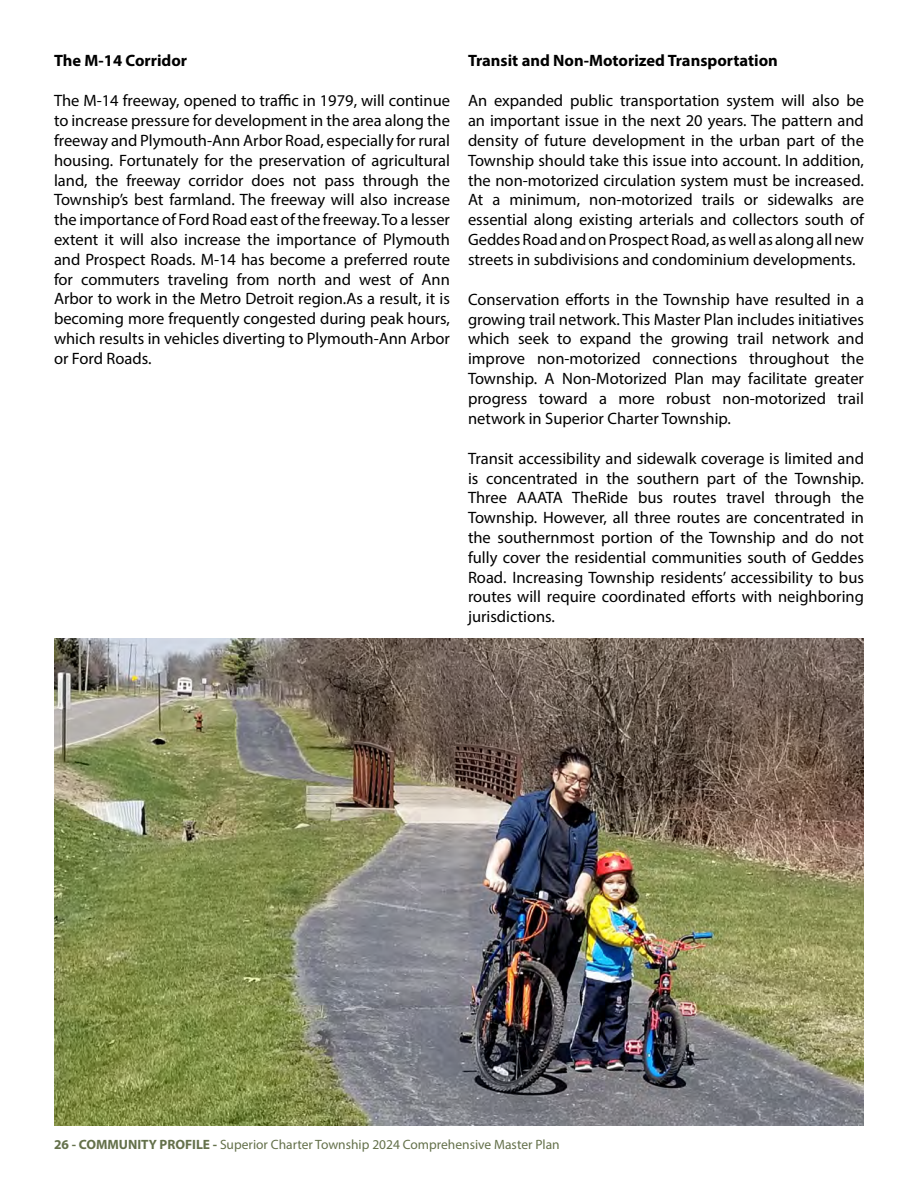
<style>
.page{position:relative;width:918px;height:1188px;background:#fff}
.page>*{position:absolute;margin:0;border:0;box-sizing:border-box;transform-origin:0 0}
.t1{font:16.5px/19.8px "Myriad Pro";color:#000;text-align:justify}
.t2{font:700 16.5px "Myriad Pro";color:#000}
.t3{font:13.5px "Myriad Pro";color:#64714b}
.s1{font-weight:700}
</style>
<div class="page">
<img style="left:54px;top:638px;width:810px;height:487px">
<p class="t2" style="left:54px;top:50px;width:135px">The M-14 Corridor</p>
<p class="t1" style="left:54px;top:91px;width:398px">The M-14 freeway, opened to traffic in 1979, will continue to increase pressure for development in the area along the freeway and Plymouth-Ann Arbor Road, especially for rural housing. Fortunately for the preservation of agricultural land, the freeway corridor does not pass through the Township’s best farmland. The freeway will also increase the importance of Ford Road east of the freeway. To a lesser extent it will also increase the importance of Plymouth and Prospect Roads. M-14 has become a preferred route for commuters traveling from north and west of Ann Arbor to work in the Metro Detroit region.As a result, it is becoming more frequently congested during peak hours, which results in vehicles diverting to Plymouth-Ann Arbor or Ford Roads.</p>
<p class="t2" style="left:468px;top:50px;width:311px">Transit and Non-Motorized Transportation</p>
<p class="t1" style="left:468px;top:91px;width:398px">An expanded public transportation system will also be an important issue in the next 20 years. The pattern and density of future development in the urban part of the Township should take this issue into account. In addition, the non-motorized circulation system must be increased.<br>At a minimum, non-motorized trails or sidewalks are essential along existing arterials and collectors south of Geddes Road and on Prospect Road, as well as along all new streets in subdivisions and condominium developments.</p>
<p class="t1" style="left:468px;top:289px;width:398px">Conservation efforts in the Township have resulted in a growing trail network. This Master Plan includes initiatives which seek to expand the growing trail network and improve non-motorized connections throughout the Township. A Non-Motorized Plan may facilitate greater progress toward a more robust non-motorized trail network in Superior Charter Township.</p>
<p class="t1" style="left:468px;top:448px;width:398px">Transit accessibility and sidewalk coverage is limited and is concentrated in the southern part of the Township.<br>Three AAATA TheRide bus routes travel through the Township. However, all three routes are concentrated in the southernmost portion of the Township and do not fully cover the residential communities south of Geddes Road. Increasing Township residents’ accessibility to bus routes will require coordinated efforts with neighboring jurisdictions.</p>
<p class="t3" style="left:54px;top:1136px;width:507px"><span class="s1">26 - COMMUNITY PROFILE -</span> Superior Charter Township 2024 Comprehensive Master Plan</p>
</div>
